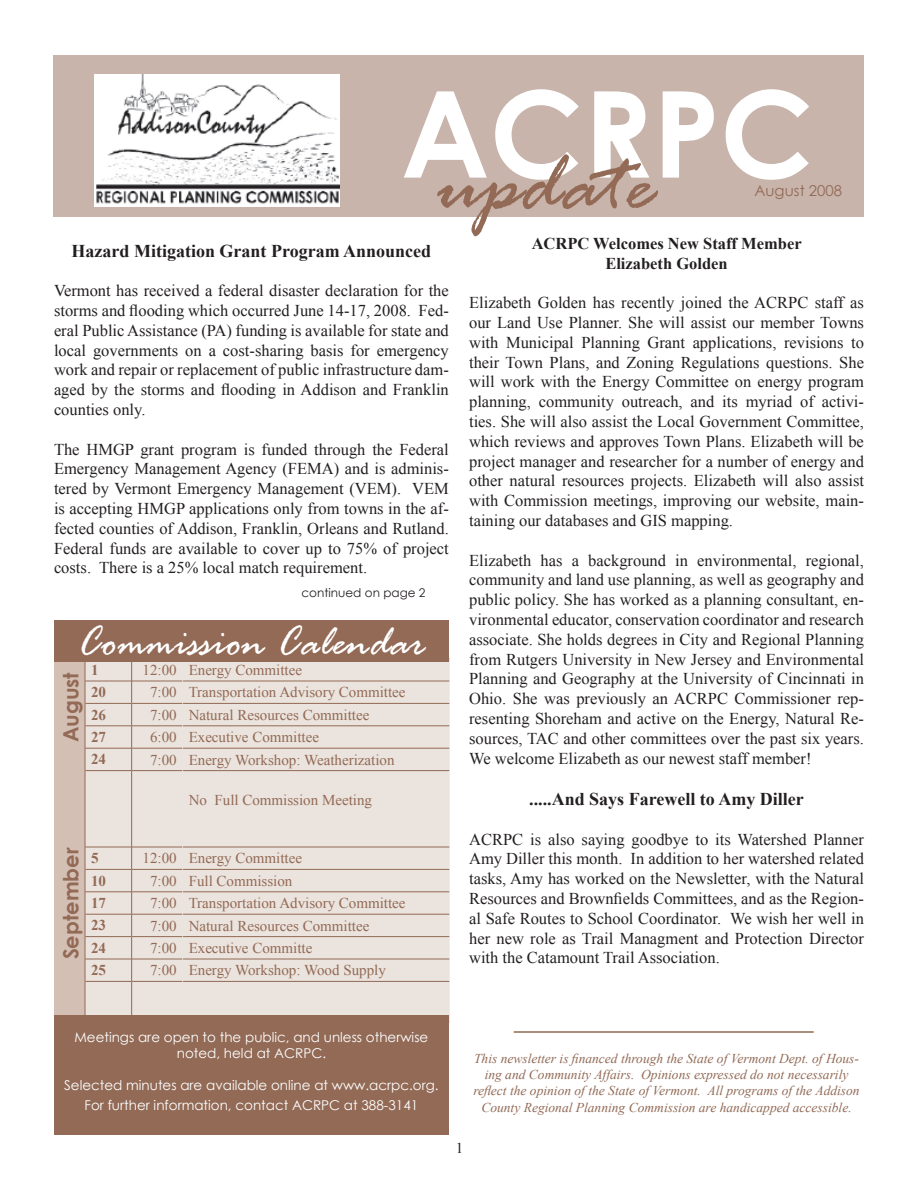
<style>
.page{position:relative;width:918px;height:1188px;background:#fff}
.page>*{position:absolute;margin:0;border:0;box-sizing:border-box;transform-origin:0 0}
.t1{font:700 120px "Century Gothic";color:#fff}
.t2{font:italic 90px "Rage";color:#926a56}
.t3{font:italic 45px "Rage";color:#fff}
.t4{font:700 21px "Century Gothic";color:#926a56}
.t5{font:700 18px "Times New Roman";color:#231f20}
.t6{font:16.5px/19.8px "Times New Roman";color:#231f20;text-align:justify}
.t7{font:700 16.5px "Times New Roman";color:#231f20}
.t8{font:15px "Times New Roman";color:#926a56}
.t9{font:700 15px "Times New Roman";color:#926a56}
.t10{font:15px "Century Gothic";color:#926a56}
.t11{font:15px "Times New Roman";color:#231f20}
.t12{font:italic 13.5px/16.2px "Times New Roman";color:#926a56;text-align:center}
.t13{font:13.5px/16.2px "Century Gothic";color:#fff;text-align:center}
.t14{font:12px "Century Gothic";color:#231f20}
</style>
<div class="page">
<div style="left:54px;top:661px;width:34px;height:357px;background:#d3bfb4"></div>
<div style="left:86px;top:659px;width:364px;height:363px;background:#ebe3dd"></div>
<hr style="left:85px;top:681px;width:46px;height:1px;background:#926a56">
<hr style="left:183px;top:681px;width:266px;height:1px;background:#926a56">
<hr style="left:85px;top:703px;width:46px;height:1px;background:#926a56">
<hr style="left:183px;top:703px;width:266px;height:1px;background:#926a56">
<hr style="left:85px;top:725px;width:46px;height:1px;background:#926a56">
<hr style="left:183px;top:725px;width:266px;height:1px;background:#926a56">
<hr style="left:85px;top:748px;width:46px;height:1px;background:#926a56">
<svg style="left:85px;top:662px;width:1px;height:108px"></svg>
<hr style="left:183px;top:748px;width:266px;height:1px;background:#926a56">
<hr style="left:85px;top:770px;width:46px;height:1px;background:#926a56">
<hr style="left:85px;top:771px;width:1px;height:76px;background:#926a56">
<hr style="left:183px;top:770px;width:266px;height:1px;background:#926a56">
<hr style="left:85px;top:847px;width:46px;height:1px;background:#926a56">
<hr style="left:183px;top:847px;width:266px;height:1px;background:#926a56">
<hr style="left:85px;top:869px;width:46px;height:1px;background:#926a56">
<hr style="left:183px;top:869px;width:266px;height:1px;background:#926a56">
<hr style="left:85px;top:891px;width:46px;height:1px;background:#926a56">
<hr style="left:183px;top:891px;width:266px;height:1px;background:#926a56">
<hr style="left:85px;top:914px;width:46px;height:1px;background:#926a56">
<hr style="left:183px;top:914px;width:266px;height:1px;background:#926a56">
<hr style="left:85px;top:936px;width:46px;height:1px;background:#926a56">
<hr style="left:183px;top:936px;width:266px;height:1px;background:#926a56">
<hr style="left:85px;top:959px;width:46px;height:1px;background:#926a56">
<svg style="left:85px;top:847px;width:1px;height:134px"></svg>
<hr style="left:183px;top:959px;width:266px;height:1px;background:#926a56">
<hr style="left:85px;top:981px;width:46px;height:1px;background:#926a56">
<hr style="left:85px;top:981px;width:1px;height:41px;background:#926a56">
<hr style="left:183px;top:981px;width:266px;height:1px;background:#926a56">
<hr style="left:132px;top:681px;width:50px;height:1px;background:#926a56">
<hr style="left:132px;top:703px;width:50px;height:1px;background:#926a56">
<hr style="left:132px;top:725px;width:50px;height:1px;background:#926a56">
<hr style="left:132px;top:748px;width:50px;height:1px;background:#926a56">
<svg style="left:131px;top:662px;width:1px;height:109px"></svg>
<hr style="left:132px;top:770px;width:50px;height:1px;background:#926a56">
<hr style="left:131px;top:771px;width:1px;height:76px;background:#926a56">
<hr style="left:132px;top:847px;width:50px;height:1px;background:#926a56">
<hr style="left:132px;top:869px;width:50px;height:1px;background:#926a56">
<hr style="left:132px;top:891px;width:50px;height:1px;background:#926a56">
<hr style="left:132px;top:914px;width:50px;height:1px;background:#926a56">
<hr style="left:132px;top:936px;width:50px;height:1px;background:#926a56">
<hr style="left:132px;top:959px;width:50px;height:1px;background:#926a56">
<svg style="left:131px;top:847px;width:1px;height:134px"></svg>
<hr style="left:132px;top:981px;width:50px;height:1px;background:#926a56">
<hr style="left:131px;top:981px;width:1px;height:41px;background:#926a56">
<div style="left:54px;top:55px;width:810px;height:162px;background:#c8b4aa"></div>
<div style="left:54px;top:1015px;width:395px;height:120px;background:#926a56"></div>
<img style="left:95px;top:74px;width:245px;height:133px">
<div style="left:54px;top:621px;width:395px;height:41px;background:#926a56"></div>
<hr style="left:514px;top:1031px;width:300px;height:2px;background:#926a56">
<p class="t1" style="left:401px;top:43px;width:414px">ACRPC</p>
<p class="t2" style="left:436px;top:136px;width:219px">update</p>
<p class="t10" style="left:754px;top:180px;width:89px">August 2008</p>
<p class="t7" style="left:532px;top:232px;width:272px">ACRPC Welcomes New Staff Member</p>
<p class="t7" style="left:605px;top:252px;width:124px">Elizabeth Golden</p>
<p class="t6" style="left:469px;top:292px;width:396px">Elizabeth Golden has recently joined the ACRPC staff as our Land Use Planner. She will assist our member Towns with Municipal Planning Grant applications, revisions to their Town Plans, and Zoning Regulations questions. She will work with the Energy Committee on energy program planning, community outreach, and its myriad of activi&shy;ties. She will also assist the Local Government Committee, which reviews and approves Town Plans. Elizabeth will be project manager and researcher for a number of energy and other natural resources projects. Elizabeth will also assist with Commission meetings, improving our website, main&shy;taining our databases and GIS mapping.</p>
<p class="t6" style="left:469px;top:550px;width:396px">Elizabeth has a background in environmental, regional, community and land use planning, as well as geography and public policy. She has worked as a planning consultant, en&shy;vironmental educator, conservation coordinator and research associate. She holds degrees in City and Regional Planning from Rutgers University in New Jersey and Environmental Planning and Geography at the University of Cincinnati in Ohio. She was previously an ACRPC Commissioner rep&shy;resenting Shoreham and active on the Energy, Natural Re&shy;sources, TAC and other committees over the past six years.<br>We welcome Elizabeth as our newest staff member!</p>
<p class="t5" style="left:529px;top:786px;width:276px">.....And Says Farewell to Amy Diller</p>
<p class="t6" style="left:469px;top:829px;width:396px">ACRPC is also saying goodbye to its Watershed Planner Amy Diller this month. In addition to her watershed related tasks, Amy has worked on the Newsletter, with the Natural Resources and Brownfields Committees, and as the Region&shy;al Safe Routes to School Coordinator. We wish her well in her new role as Trail Managment and Protection Director with the Catamount Trail Association.</p>
<p class="t5" style="left:72px;top:238px;width:361px">Hazard Mitigation Grant Program Announced</p>
<p class="t6" style="left:54px;top:280px;width:396px">Vermont has received a federal disaster declaration for the storms and flooding which occurred June 14-17, 2008. Fed&shy;eral Public Assistance (PA) funding is available for state and local governments on a cost-sharing basis for emergency work and repair or replacement of public infrastructure dam&shy;aged by the storms and flooding in Addison and Franklin counties only.</p>
<p class="t6" style="left:54px;top:439px;width:396px">The HMGP grant program is funded through the Federal Emergency Management Agency (FEMA) and is adminis&shy;tered by Vermont Emergency Management (VEM). VEM is accepting HMGP applications only from towns in the af&shy;fected counties of Addison, Franklin, Orleans and Rutland.<br>Federal funds are available to cover up to 75% of project costs. There is a 25% local match requirement.</p>
<p class="t14" style="left:302px;top:584px;width:126px">continued on page 2</p>
<p class="t3" style="left:77px;top:618px;width:350px">Commission Calendar</p>
<p class="t9" style="left:91px;top:659px;width:9px">1</p>
<p class="t8" style="left:143px;top:660px;width:36px">12:00</p>
<p class="t8" style="left:189px;top:660px;width:115px">Energy Committee</p>
<p class="t9" style="left:91px;top:682px;width:16px">20</p>
<p class="t8" style="left:150px;top:682px;width:28px">7:00</p>
<p class="t8" style="left:189px;top:682px;width:218px">Transportation Advisory Committee</p>
<p class="t9" style="left:91px;top:704px;width:16px">26</p>
<p class="t8" style="left:150px;top:705px;width:28px">7:00</p>
<p class="t8" style="left:189px;top:705px;width:182px">Natural Resources Committee</p>
<p class="t9" style="left:91px;top:727px;width:16px">27</p>
<p class="t8" style="left:150px;top:727px;width:28px">6:00</p>
<p class="t8" style="left:189px;top:727px;width:132px">Executive Committee</p>
<p class="t9" style="left:91px;top:749px;width:16px">24</p>
<p class="t8" style="left:150px;top:749px;width:28px">7:00</p>
<p class="t8" style="left:189px;top:749px;width:207px">Energy Workshop: Weatherization</p>
<p class="t8" style="left:189px;top:790px;width:185px">No Full Commission Meeting</p>
<p class="t4" style="left:55px;top:742px;width:72px;rotate:-90deg">August</p>
<p class="t4" style="left:55px;top:959px;width:113px;rotate:-90deg">September</p>
<p class="t9" style="left:91px;top:848px;width:9px">5</p>
<p class="t8" style="left:143px;top:848px;width:36px">12:00</p>
<p class="t8" style="left:189px;top:848px;width:115px">Energy Committee</p>
<p class="t9" style="left:91px;top:870px;width:16px">10</p>
<p class="t8" style="left:150px;top:871px;width:28px">7:00</p>
<p class="t8" style="left:189px;top:871px;width:105px">Full Commission</p>
<p class="t9" style="left:91px;top:893px;width:16px">17</p>
<p class="t8" style="left:150px;top:893px;width:28px">7:00</p>
<p class="t8" style="left:189px;top:893px;width:218px">Transportation Advisory Committee</p>
<p class="t9" style="left:91px;top:915px;width:16px">23</p>
<p class="t8" style="left:150px;top:916px;width:28px">7:00</p>
<p class="t8" style="left:189px;top:916px;width:182px">Natural Resources Committee</p>
<p class="t9" style="left:91px;top:937px;width:16px">24</p>
<p class="t8" style="left:150px;top:938px;width:28px">7:00</p>
<p class="t8" style="left:189px;top:938px;width:125px">Executive Committe</p>
<p class="t9" style="left:91px;top:960px;width:16px">25</p>
<p class="t8" style="left:150px;top:960px;width:28px">7:00</p>
<p class="t8" style="left:189px;top:960px;width:199px">Energy Workshop: Wood Supply</p>
<p class="t13" style="left:75px;top:1028px;width:355px">Meetings are open to the public, and unless otherwise noted, held at ACRPC.</p>
<p class="t13" style="left:64px;top:1075px;width:376px;line-height:19.8px">Selected minutes are available online at www.acrpc.org.<br>For further information, contact ACRPC at 388-3141</p>
<p class="t11" style="left:456px;top:1138px;width:9px">1</p>
<p class="t12" style="left:473px;top:1050px;width:388px">This newsletter is financed through the State of Vermont Dept. of Hous&shy;ing and Community Affairs. Opinions expressed do not necessarily reflect the opinion of the State of Vermont. All programs of the Addison County Regional Planning Commission are handicapped accessible.</p>
</div>
